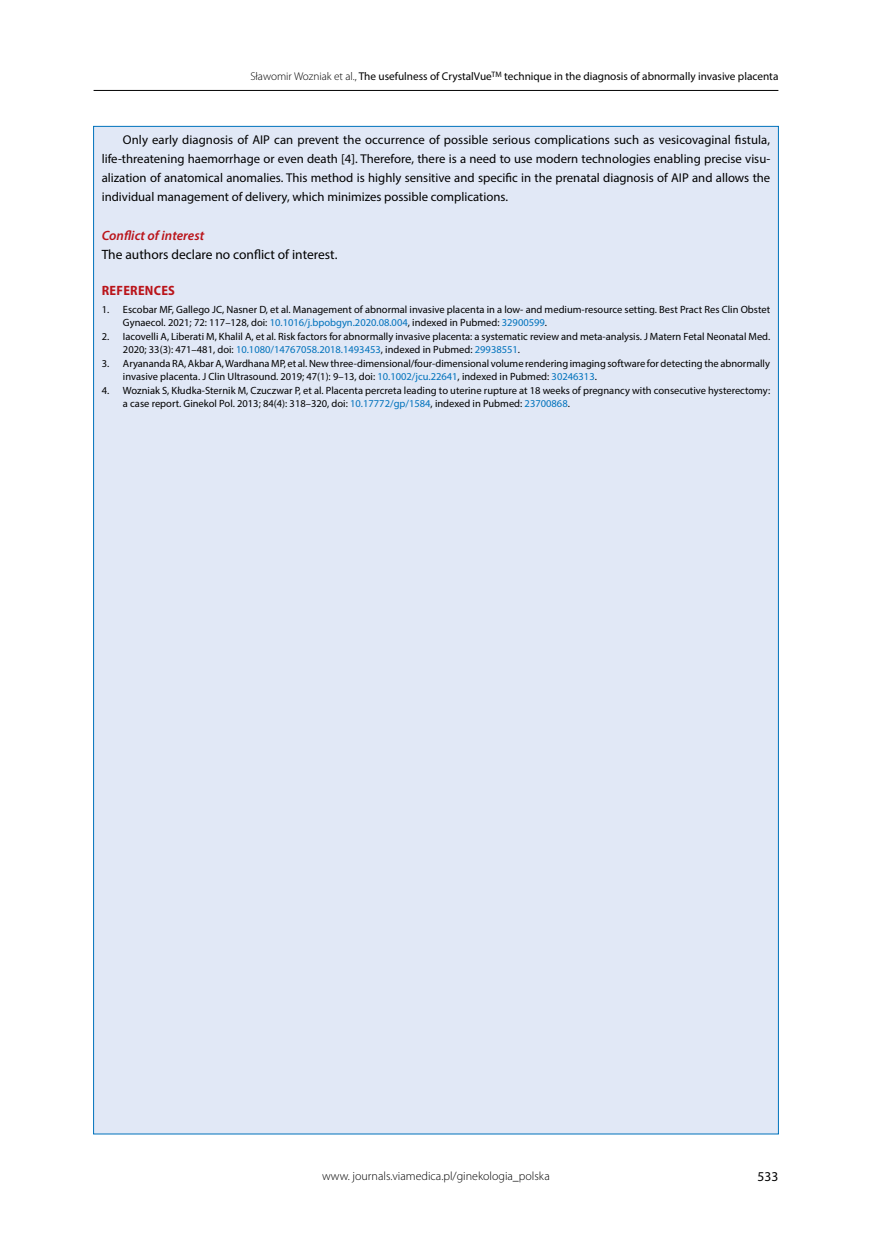
<style>
.page{position:relative;width:872px;height:1234px;background:#fff}
.page>*{position:absolute;margin:0;border:0;box-sizing:border-box;transform-origin:0 0}
.t1{font:13.5px "Myriad Pro";color:#000}
.t2{font:italic 600 13.5px "Myriad Pro";color:#ba141a}
.t3{font:700 semi-condensed 13.5px "Myriad Pro";letter-spacing:.02em;color:#ba141a}
.t4{font:12.75px/18.8px "Myriad Pro";color:#000;text-align:justify}
.t5{font:300 12px "Myriad Pro";color:#000}
.t6{font:11.25px "Myriad Pro";color:#000}
.t7{font:10.5px/13.5px "Myriad Pro";color:#000}
.s1{font-weight:300}
.s2{color:#0072bc}
</style>
<div class="page">
<hr style="left:94px;top:90px;width:684px;height:1px;background:#000">
<div style="left:93px;top:126px;width:685px;height:1008px;background:#e1e8f6;border:1px solid #0072bc"></div>
<p class="t6" style="left:250px;top:70px;width:529px"><span class="s1">Sławomir Wozniak et al.,</span> The usefulness of CrystalVue<sup>TM</sup> technique in the diagnosis of abnormally invasive placenta</p>
<p class="t4" style="left:102px;top:130px;width:670px;text-indent:21px">Only early diagnosis of AIP can prevent the occurrence of possible serious complications such as vesicovaginal fistula, life-threatening haemorrhage or even death [4]. Therefore, there is a need to use modern technologies enabling precise visu&shy;alization of anatomical anomalies. This method is highly sensitive and specific in the prenatal diagnosis of AIP and allows the individual management of delivery, which minimizes possible complications.</p>
<p class="t2" style="left:102px;top:227px;width:104px">Conflict of interest</p>
<p class="t1" style="left:102px;top:246px;width:237px">The authors declare no conflict of interest.</p>
<p class="t3" style="left:102px;top:283px;width:75px">REFERENCES</p>
<p class="t7" style="left:123px;top:302px;width:648px;text-indent:-21px">1. Escobar MF, Gallego JC, Nasner D, et al. Management of abnormal invasive placenta in a low- and medium-resource setting. Best Pract Res Clin Obstet<br>Gynaecol. 2021; 72: 117–128, doi: <span class="s2">10.1016/j.bpobgyn.2020.08.004</span>, indexed in Pubmed: <span class="s2">32900599</span>.</p>
<p class="t7" style="left:123px;top:329px;width:649px;text-indent:-21px">2. Iacovelli A, Liberati M, Khalil A, et al. Risk factors for abnormally invasive placenta: a systematic review and meta-analysis. J Matern Fetal Neonatal Med.<br>2020; 33(3): 471–481, doi: <span class="s2">10.1080/14767058.2018.1493453</span>, indexed in Pubmed: <span class="s2">29938551</span>.</p>
<p class="t7" style="left:123px;top:356px;width:648px;text-indent:-21px">3. Aryananda RA, Akbar A, Wardhana MP, et al. New three-dimensional/four-dimensional volume rendering imaging software for detecting the abnormally invasive placenta. J Clin Ultrasound. 2019; 47(1): 9–13, doi: <span class="s2">10.1002/jcu.22641</span>, indexed in Pubmed: <span class="s2">30246313</span>.</p>
<p class="t7" style="left:123px;top:383px;width:649px;text-indent:-21px">4. Wozniak S, Kłudka-Sternik M, Czuczwar P, et al. Placenta percreta leading to uterine rupture at 18 weeks of pregnancy with consecutive hysterectomy: a case report. Ginekol Pol. 2013; 84(4): 318–320, doi: <span class="s2">10.17772/gp/1584</span>, indexed in Pubmed: <span class="s2">23700868</span>.</p>
<p class="t5" style="left:322px;top:1169px;width:229px">www. journals.viamedica.pl/ginekologia_polska</p>
<p class="t1" style="left:757px;top:1168px;width:22px">533</p>
</div>
